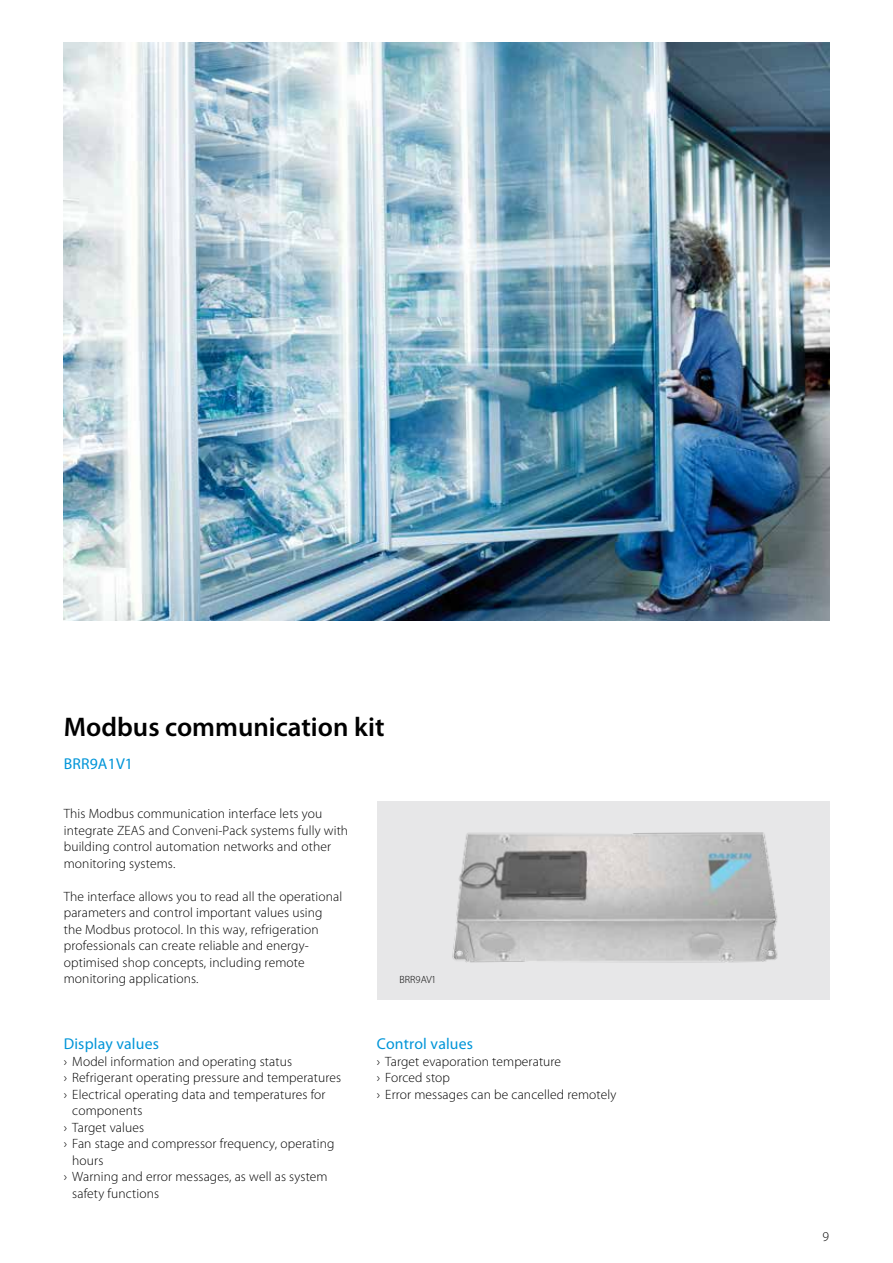
<style>
.page{position:relative;width:893px;height:1263px;background:#fff}
.page>*{position:absolute;margin:0;border:0;box-sizing:border-box;transform-origin:0 0}
.t1{font:600 27px "Myriad Pro";color:#000}
.t2{font:15.75px "Myriad Pro";letter-spacing:.01em;color:#0095d8}
.t3{font:300 13.5px/16.5px "Myriad Pro";letter-spacing:.01em;color:#000}
.t4{font:300 10.5px "Myriad Pro";letter-spacing:.01em;color:#000}
</style>
<div class="page">
<div style="left:377px;top:802px;width:452px;height:198px;background:#e7e7e8"></div>
<img style="left:452px;top:832px;width:326px;height:131px">
<img style="left:64px;top:43px;width:765px;height:577px">
<h1 class="t1" style="left:64px;top:712px;width:322px">Modbus communication kit</h1>
<p class="t2" style="left:64px;top:755px;width:71px">BRR9A1V1</p>
<p class="t3" style="left:64px;top:805px;width:286px">This Modbus communication interface lets you integrate ZEAS and Conveni-Pack systems fully with building control automation networks and other monitoring systems.</p>
<p class="t3" style="left:64px;top:888px;width:280px">The interface allows you to read all the operational parameters and control important values using the Modbus protocol. In this way, refrigeration professionals can create reliable and energy&shy;optimised shop concepts, including remote monitoring applications.</p>
<p class="t4" style="left:399px;top:974px;width:37px">BRR9AV1</p>
<p class="t2" style="left:64px;top:1035px;width:97px">Display values</p>
<p class="t3" style="left:64px;top:1053px;width:230px">› Model information and operating status</p>
<p class="t3" style="left:64px;top:1069px;width:279px">› Refrigerant operating pressure and temperatures</p>
<p class="t3" style="left:64px;top:1086px;width:263px">› Electrical operating data and temperatures for</p>
<p class="t3" style="left:72px;top:1102px;width:72px">components</p>
<p class="t3" style="left:64px;top:1119px;width:82px">› Target values</p>
<p class="t3" style="left:64px;top:1135px;width:272px">› Fan stage and compressor frequency, operating</p>
<p class="t3" style="left:72px;top:1152px;width:33px">hours</p>
<p class="t3" style="left:64px;top:1168px;width:265px">› Warning and error messages, as well as system</p>
<p class="t3" style="left:72px;top:1185px;width:88px">safety functions</p>
<p class="t2" style="left:377px;top:1035px;width:98px">Control values</p>
<p class="t3" style="left:377px;top:1053px;width:241px">› Target evaporation temperature<br>› Forced stop<br>› Error messages can be cancelled remotely</p>
<p class="t3" style="left:823px;top:1228px;width:8px">9</p>
</div>
